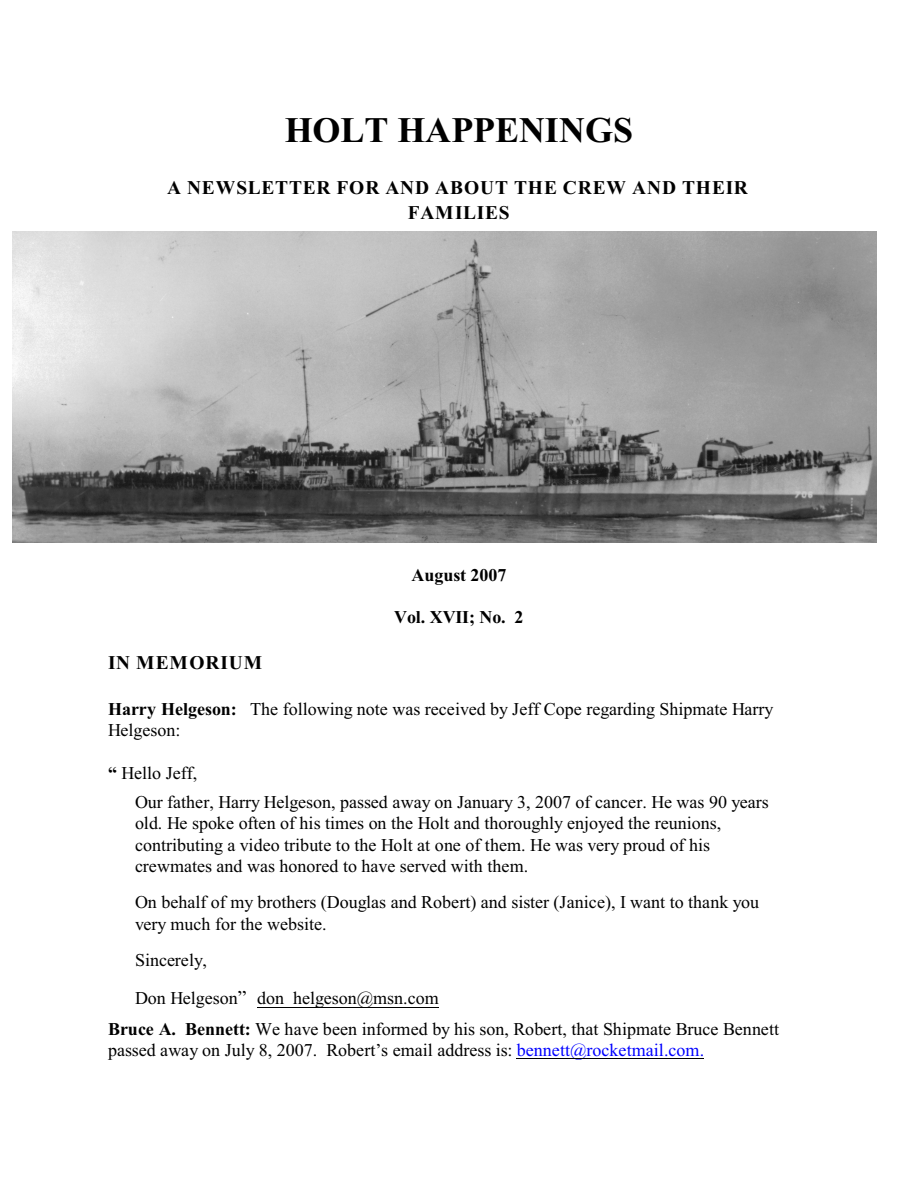
<style>
.page{position:relative;width:918px;height:1188px;background:#fff}
.page>*{position:absolute;margin:0;border:0;box-sizing:border-box;transform-origin:0 0}
.t1{font:700 36px "Times New Roman";color:#000}
.t2{font:700 19.5px/24.6px "Times New Roman";letter-spacing:.04em;color:#000;text-align:center}
.t3{font:18px/21.3px "Times New Roman";color:#000}
.t4{font:700 18px "Times New Roman";color:#000}
.s1{font-weight:700}
.s2{font-size:19.5px}
.s3{color:#00f}
</style>
<div class="page">
<img style="left:13px;top:231px;width:864px;height:312px">
<hr style="left:257px;top:1007px;width:182px;height:1px;background:#000">
<hr style="left:517px;top:1058px;width:187px;height:1px;background:#000">
<h1 class="t1" style="left:285px;top:118px;width:350px">HOLT HAPPENINGS</h1>
<p class="t2" style="left:167px;top:178px;width:582px">A NEWSLETTER FOR AND ABOUT THE CREW AND THEIR<br>FAMILIES</p>
<p class="t4" style="left:412px;top:569px;width:97px">August 2007</p>
<p class="t4" style="left:394px;top:611px;width:131px">Vol. XVII; No. 2</p>
<p class="t2" style="left:108px;top:652px;width:156px">IN MEMORIUM</p>
<p class="t3" style="left:108px;top:700px;width:667px"><span class="s1">Harry Helgeson:</span> The following note was received by Jeff Cope regarding Shipmate Harry<br>Helgeson:</p>
<p class="t3" style="left:135px;top:760px;width:635px;line-height:28.5px;text-indent:-27px"><span class="s1">“</span> Hello Jeff,<br>Our father, Harry Helgeson, passed away on January 3, 2007 of cancer. He was 90 years</p>
<p class="t3" style="left:135px;top:814px;width:588px">old. He spoke often of his times on the Holt and thoroughly enjoyed the reunions, contributing a video tribute to the Holt at one of them. He was very proud of his crewmates and was honored to have served with them.</p>
<p class="t3" style="left:135px;top:893px;width:626px">On behalf of my brothers (Douglas and Robert) and sister (Janice), I want to thank you very much for the website.</p>
<p class="t3" style="left:135px;top:942px;width:305px;line-height:38.7px">Sincerely,<br>Don Helgeson<span class="s2">”</span> don_helgeson@msn.com</p>
<p class="t3" style="left:108px;top:1020px;width:673px"><span class="s1">Bruce A. Bennett:</span> We have been informed by his son, Robert, that Shipmate Bruce Bennett passed away on July 8, 2007. Robert’s email address is: <span class="s3">bennett@rocketmail.com.</span></p>
</div>
